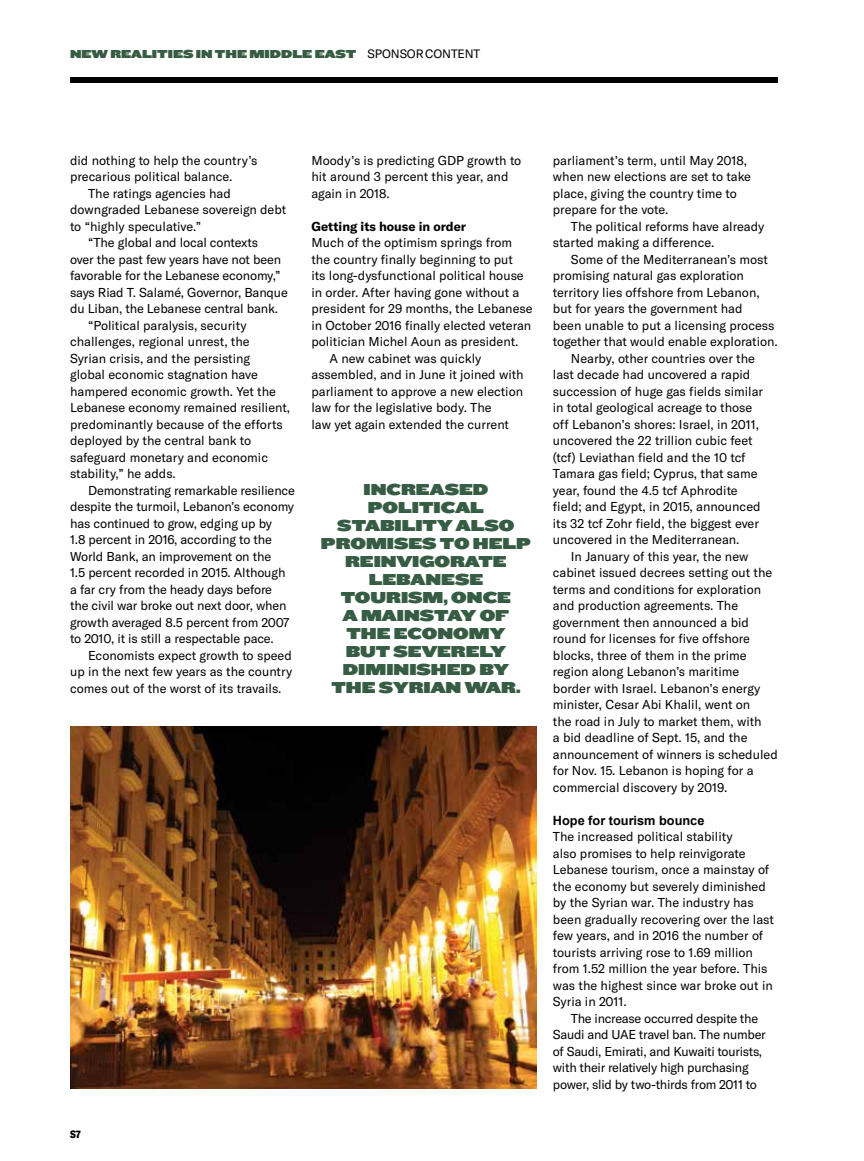
<style>
.page{position:relative;width:864px;height:1161px;background:#fff}
.page>*{position:absolute;margin:0;border:0;box-sizing:border-box;transform-origin:0 0}
.t1{font:16.5px/18px "Knockout HTF94 Ultmt Sumo";color:#375c44;text-align:center}
.t2{font:12.75px/16.5px "GT America";color:#000}
.t3{font:12.75px/16.5px "GT America";letter-spacing:-.02em;color:#000}
.t4{font:700 12.75px "GT America";color:#000}
.t5{font:700 12.75px "Arial";color:#000}
.t6{font:12px "Knockout HTF94 Ultmt Sumo";color:#375c44}
.t7{font:12px "GT America";letter-spacing:-.01em;color:#000}
.t8{font:900 condensed 10.5px "GT America";color:#000}
</style>
<div class="page">
<img style="left:70px;top:726px;width:467px;height:363px">
<div style="left:70px;top:77px;width:708px;height:5px;background:#000"></div>
<p class="t6" style="left:70px;top:47px;width:288px">NEW REALITIES IN THE MIDDLE EAST</p>
<p class="t7" style="left:368px;top:47px;width:114px">SPONSOR CONTENT</p>
<p class="t2" style="left:70px;top:152px;width:189px">did nothing to help the country’s</p>
<p class="t2" style="left:70px;top:169px;width:164px">precarious political balance.</p>
<p class="t2" style="left:88px;top:185px;width:144px">The ratings agencies had</p>
<p class="t2" style="left:70px;top:202px;width:218px">downgraded Lebanese sovereign debt</p>
<p class="t2" style="left:70px;top:218px;width:133px">to “highly speculative.”</p>
<p class="t2" style="left:88px;top:235px;width:172px">“The global and local contexts</p>
<p class="t2" style="left:70px;top:251px;width:213px">over the past few years have not been</p>
<p class="t2" style="left:70px;top:268px;width:212px">favorable for the Lebanese economy,”</p>
<p class="t2" style="left:70px;top:284px;width:219px">says Riad T. Salamé, Governor, Banque</p>
<p class="t2" style="left:70px;top:301px;width:210px">du Liban, the Lebanese central bank.</p>
<p class="t2" style="left:88px;top:317px;width:160px">“Political paralysis, security</p>
<p class="t2" style="left:70px;top:334px;width:181px">challenges, regional unrest, the</p>
<p class="t2" style="left:70px;top:350px;width:182px">Syrian crisis, and the persisting</p>
<p class="t2" style="left:70px;top:367px;width:189px">global economic stagnation have</p>
<p class="t2" style="left:70px;top:383px;width:207px">hampered economic growth. Yet the</p>
<p class="t2" style="left:70px;top:400px;width:222px">Lebanese economy remained resilient,</p>
<p class="t2" style="left:70px;top:416px;width:214px">predominantly because of the efforts</p>
<p class="t2" style="left:70px;top:433px;width:183px">deployed by the central bank to</p>
<p class="t2" style="left:70px;top:449px;width:199px">safeguard monetary and economic</p>
<p class="t2" style="left:70px;top:466px;width:107px">stability,” he adds.</p>
<p class="t2" style="left:88px;top:482px;width:208px">Demonstrating remarkable resilience</p>
<p class="t2" style="left:70px;top:499px;width:226px">despite the turmoil, Lebanon’s economy</p>
<p class="t2" style="left:70px;top:515px;width:203px">has continued to grow, edging up by</p>
<p class="t2" style="left:70px;top:532px;width:203px">1.8 percent in 2016, according to the</p>
<p class="t2" style="left:70px;top:548px;width:203px">World Bank, an improvement on the</p>
<p class="t2" style="left:70px;top:565px;width:217px">1.5 percent recorded in 2015. Although</p>
<p class="t2" style="left:70px;top:581px;width:204px">a far cry from the heady days before</p>
<p class="t2" style="left:70px;top:598px;width:218px">the civil war broke out next door, when</p>
<p class="t2" style="left:70px;top:614px;width:221px">growth averaged 8.5 percent from 2007</p>
<p class="t2" style="left:70px;top:631px;width:205px">to 2010, it is still a respectable pace.</p>
<p class="t2" style="left:88px;top:647px;width:205px">Economists expect growth to speed</p>
<p class="t2" style="left:70px;top:664px;width:224px">up in the next few years as the country</p>
<p class="t2" style="left:70px;top:680px;width:213px">comes out of the worst of its travails.</p>
<p class="t2" style="left:311px;top:152px;width:211px">Moody’s is predicting GDP growth to hit around 3 percent this year, and again in 2018.</p>
<p class="t4" style="left:311px;top:218px;width:156px">Getting its house in order</p>
<p class="t2" style="left:311px;top:235px;width:202px">Much of the optimism springs from</p>
<p class="t2" style="left:311px;top:251px;width:203px">the country finally beginning to put</p>
<p class="t2" style="left:311px;top:268px;width:214px">its long-dysfunctional political house</p>
<p class="t2" style="left:311px;top:284px;width:209px">in order. After having gone without a</p>
<p class="t2" style="left:311px;top:301px;width:223px">president for 29 months, the Lebanese</p>
<p class="t2" style="left:311px;top:317px;width:221px">in October 2016 finally elected veteran</p>
<p class="t2" style="left:311px;top:334px;width:208px">politician Michel Aoun as president.</p>
<p class="t2" style="left:329px;top:350px;width:153px">A new cabinet was quickly</p>
<p class="t2" style="left:311px;top:367px;width:214px">assembled, and in June it joined with</p>
<p class="t2" style="left:311px;top:383px;width:213px">parliament to approve a new election</p>
<p class="t2" style="left:311px;top:400px;width:182px">law for the legislative body. The</p>
<p class="t2" style="left:311px;top:416px;width:199px">law yet again extended the current</p>
<p class="t1" style="left:321px;top:481px;width:211px">INCREASED<br>POLITICAL<br>STABILITY ALSO<br>PROMISES TO HELP<br>REINVIGORATE<br>LEBANESE<br>TOURISM, ONCE<br>A MAINSTAY OF<br>THE ECONOMY<br>BUT SEVERELY<br>DIMINISHED BY<br>THE SYRIAN WAR.</p>
<p class="t8" style="left:70px;top:1127px;width:12px">S7</p>
<p class="t2" style="left:553px;top:152px;width:200px">parliament’s term, until May 2018, when new elections are set to take place, giving the country time to prepare for the vote.</p>
<p class="t2" style="left:553px;top:218px;width:213px;text-indent:18px">The political reforms have already started making a difference.</p>
<p class="t2" style="left:571px;top:251px;width:199px">Some of the Mediterranean’s most</p>
<p class="t2" style="left:553px;top:268px;width:193px">promising natural gas exploration</p>
<p class="t2" style="left:553px;top:284px;width:208px">territory lies offshore from Lebanon,</p>
<p class="t2" style="left:553px;top:301px;width:191px">but for years the government had</p>
<p class="t2" style="left:553px;top:317px;width:223px">been unable to put a licensing process</p>
<p class="t2" style="left:553px;top:334px;width:226px">together that would enable exploration.</p>
<p class="t2" style="left:571px;top:350px;width:186px">Nearby, other countries over the</p>
<p class="t2" style="left:553px;top:367px;width:199px">last decade had uncovered a rapid</p>
<p class="t2" style="left:553px;top:383px;width:212px">succession of huge gas fields similar</p>
<p class="t2" style="left:553px;top:400px;width:201px">in total geological acreage to those</p>
<p class="t2" style="left:553px;top:416px;width:208px">off Lebanon’s shores: Israel, in 2011,</p>
<p class="t2" style="left:553px;top:433px;width:201px">uncovered the 22 trillion cubic feet</p>
<p class="t2" style="left:553px;top:449px;width:194px">(tcf) Leviathan field and the 10 tcf</p>
<p class="t2" style="left:553px;top:466px;width:206px">Tamara gas field; Cyprus, that same</p>
<p class="t2" style="left:553px;top:482px;width:186px">year, found the 4.5 tcf Aphrodite</p>
<p class="t2" style="left:553px;top:499px;width:209px">field; and Egypt, in 2015, announced</p>
<p class="t2" style="left:553px;top:515px;width:208px">its 32 tcf Zohr field, the biggest ever</p>
<p class="t2" style="left:553px;top:532px;width:188px">uncovered in the Mediterranean.</p>
<p class="t2" style="left:571px;top:548px;width:179px">In January of this year, the new</p>
<p class="t2" style="left:553px;top:565px;width:221px">cabinet issued decrees setting out the</p>
<p class="t2" style="left:553px;top:581px;width:210px">terms and conditions for exploration</p>
<p class="t2" style="left:553px;top:598px;width:187px">and production agreements. The</p>
<p class="t2" style="left:553px;top:614px;width:198px">government then announced a bid</p>
<p class="t2" style="left:553px;top:631px;width:199px">round for licenses for five offshore</p>
<p class="t2" style="left:553px;top:647px;width:195px">blocks, three of them in the prime</p>
<p class="t2" style="left:553px;top:664px;width:188px">region along Lebanon’s maritime</p>
<p class="t2" style="left:553px;top:680px;width:209px">border with Israel. Lebanon’s energy</p>
<p class="t2" style="left:553px;top:697px;width:199px">minister, Cesar Abi Khalil, went on</p>
<p class="t2" style="left:553px;top:713px;width:210px">the road in July to market them, with</p>
<p class="t2" style="left:553px;top:730px;width:196px">a bid deadline of Sept. 15, and the</p>
<p class="t2" style="left:553px;top:746px;width:226px">announcement of winners is scheduled</p>
<p class="t2" style="left:553px;top:763px;width:202px">for Nov. 15. Lebanon is hoping for a</p>
<p class="t2" style="left:553px;top:779px;width:176px">commercial discovery by 2019.</p>
<p class="t5" style="left:553px;top:812px;width:153px">Hope for tourism bounce</p>
<p class="t2" style="left:553px;top:829px;width:223px">The increased political stability<br>also promises to help reinvigorate Lebanese tourism, once a mainstay of the economy but severely diminished by the Syrian war. The industry has been gradually recovering over the last few years, and in 2016 the number of tourists arriving rose to 1.69 million from 1.52 million the year before. This was the highest since war broke out in Syria in 2011.</p>
<p class="t3" style="left:553px;top:1010px;width:214px;text-indent:18px">The increase occurred despite the Saudi and UAE travel ban. The number of Saudi, Emirati, and Kuwaiti tourists, with their relatively high purchasing power, slid by two-thirds from 2011 to</p>
</div>
